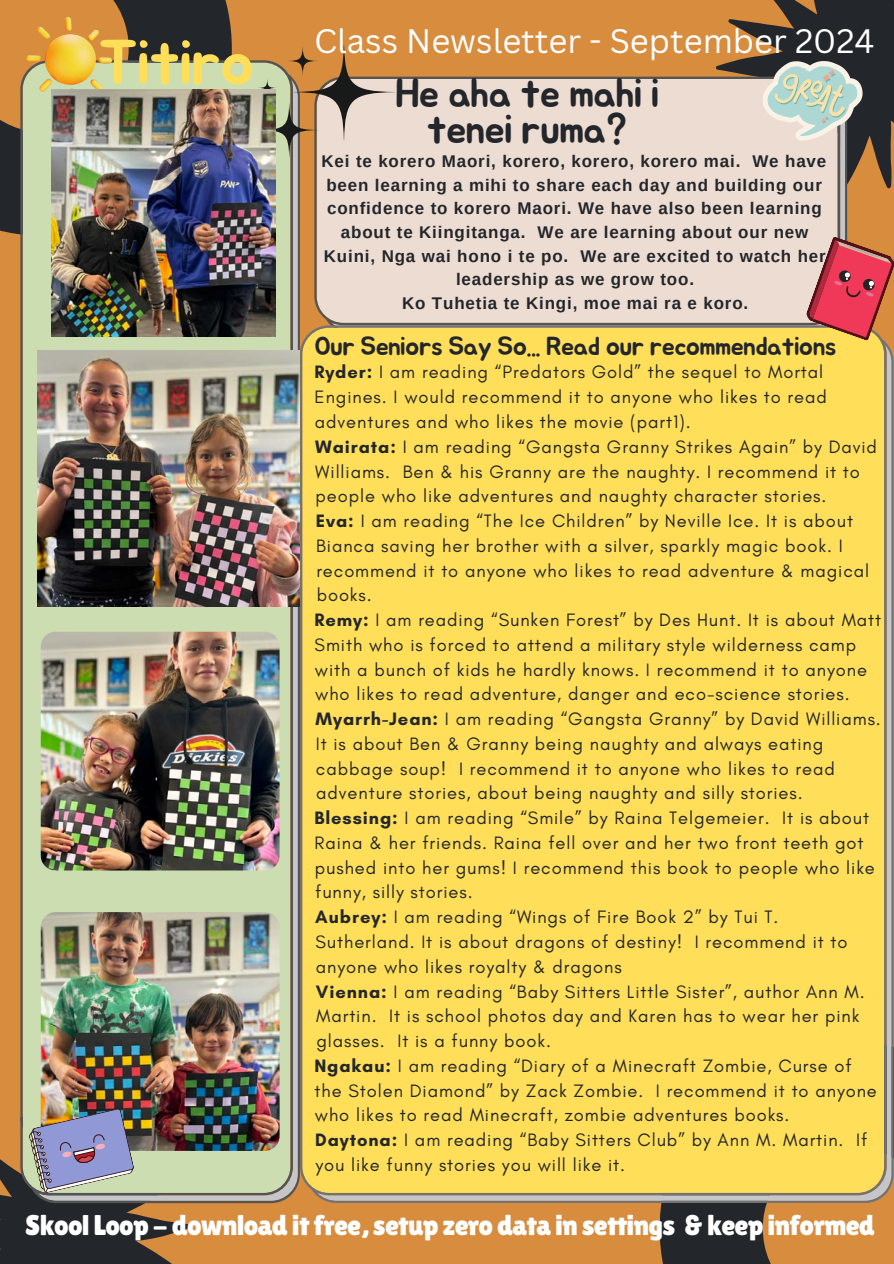
<style>
.page{position:relative;width:894px;height:1264px;background:#fff}
.page>*{position:absolute;margin:0;border:0;box-sizing:border-box;transform-origin:0 0}
.t1{font:62.55px "Jua";letter-spacing:-.025em;color:#ffde59}
.t2{font:40.5px/36px "Jua";letter-spacing:-.025em;color:#23262b;text-align:center}
.t3{font:33px "Canva Sans";color:#fff}
.t4{font:28.5px "Lilita One";letter-spacing:-.025em;color:#fff}
.t5{font:25.95px "Jua";letter-spacing:-.025em;color:#23262b}
.t6{font:18.3px/24.8px "Glacial Indifference";letter-spacing:.05em;color:#23262b}
.t7{font:700 16.95px/23.5px "Arimo";letter-spacing:.05em;color:#23262b;text-align:center}
.s1{font-weight:700}
</style>
<div class="page">
<div style="left:0;top:0;width:893px;height:1263px;background:#d78c3e"></div>
<svg style="left:0;top:0;width:232px;height:235px;fill:#23262b"></svg>
<svg style="left:20px;top:60px;width:280px;height:1143px;background:#bdcaa5"></svg>
<div style="left:314px;top:77px;width:532px;height:248px;background:#ecdcd1"></div>
<svg style="left:660px;top:1041px;width:233px;height:222px"></svg>
<div style="left:300px;top:325px;width:592px;height:878px;background:#ffde59"></div>
<svg style="left:806px;top:236px;width:87px;height:105px"></svg>
<img style="left:41px;top:912px;width:238px;height:238px;border-radius:15px">
<img style="left:41px;top:631px;width:238px;height:239px;border-radius:15px">
<img style="left:27px;top:17px;width:84px;height:87px">
<img style="left:0;top:1101px;width:194px;height:162px">
<svg style="left:258px;top:45px;width:137px;height:112px"></svg>
<svg style="left:715px;top:0;width:178px;height:188px;background:#958a7b"></svg>
<img style="left:37px;top:351px;width:262px;height:255px">
<img style="left:51px;top:89px;width:224px;height:248px">
<h1 class="t1" style="left:98px;top:34px;width:158px">Titiro</h1>
<h3 class="t3" style="left:314px;top:18px;width:561px">Class Newsletter - September 2024</h3>
<h2 class="t2" style="left:395px;top:77px;width:266px">He aha te mahi i tenei ruma?</h2>
<p class="t7" style="left:321px;top:150px;width:506px">Kei te korero Maori, korero, korero, korero mai. We have been learning a mihi to share each day and building our confidence to korero Maori. We have also been learning about te Kiingitanga. We are learning about our new Kuini, Nga wai hono i te po. We are excited to watch her leadership as we grow too.<br>Ko Tuhetia te Kingi, moe mai ra e koro.</p>
<h3 class="t5" style="left:314px;top:334px;width:523px">Our Seniors Say So... Read our recommendations</h3>
<p class="t6" style="left:314px;top:360px;width:568px"><span class="s1">Ryder:</span> I am reading “Predators Gold” the sequel to Mortal Engines. I would recommend it to anyone who likes to read adventures and who likes the movie (part1).<br><span class="s1">Wairata:</span> I am reading “Gangsta Granny Strikes Again” by David Williams. Ben &amp; his Granny are the naughty. I recommend it to people who like adventures and naughty character stories.<br><span class="s1">Eva:</span> I am reading “The Ice Children” by Neville Ice. It is about Bianca saving her brother with a silver, sparkly magic book. I recommend it to anyone who likes to read adventure &amp; magical books.<br><span class="s1">Remy:</span> I am reading “Sunken Forest” by Des Hunt. It is about Matt Smith who is forced to attend a military style wilderness camp with a bunch of kids he hardly knows. I recommend it to anyone who likes to read adventure, danger and eco-science stories.<br><span class="s1">Myarrh-Jean:</span> I am reading “Gangsta Granny” by David Williams.<br>It is about Ben &amp; Granny being naughty and always eating cabbage soup! I recommend it to anyone who likes to read adventure stories, about being naughty and silly stories.<br><span class="s1">Blessing:</span> I am reading “Smile” by Raina Telgemeier. It is about Raina &amp; her friends. Raina fell over and her two front teeth got pushed into her gums! I recommend this book to people who like funny, silly stories.<br><span class="s1">Aubrey:</span> I am reading “Wings of Fire Book 2” by Tui T.<br>Sutherland. It is about dragons of destiny! I recommend it to anyone who likes royalty &amp; dragons<br><span class="s1">Vienna:</span> I am reading “Baby Sitters Little Sister”, author Ann M.<br>Martin. It is school photos day and Karen has to wear her pink glasses. It is a funny book.<br><span class="s1">Ngakau:</span> I am reading “Diary of a Minecraft Zombie, Curse of the Stolen Diamond” by Zack Zombie. I recommend it to anyone who likes to read Minecraft, zombie adventures books.<br><span class="s1">Daytona:</span> I am reading “Baby Sitters Club” by Ann M. Martin. If you like funny stories you will like it.</p>
<h3 class="t4" style="left:25px;top:1208px;width:851px">Skool Loop - download it free, setup zero data in settings &amp; keep informed</h3>
</div>
